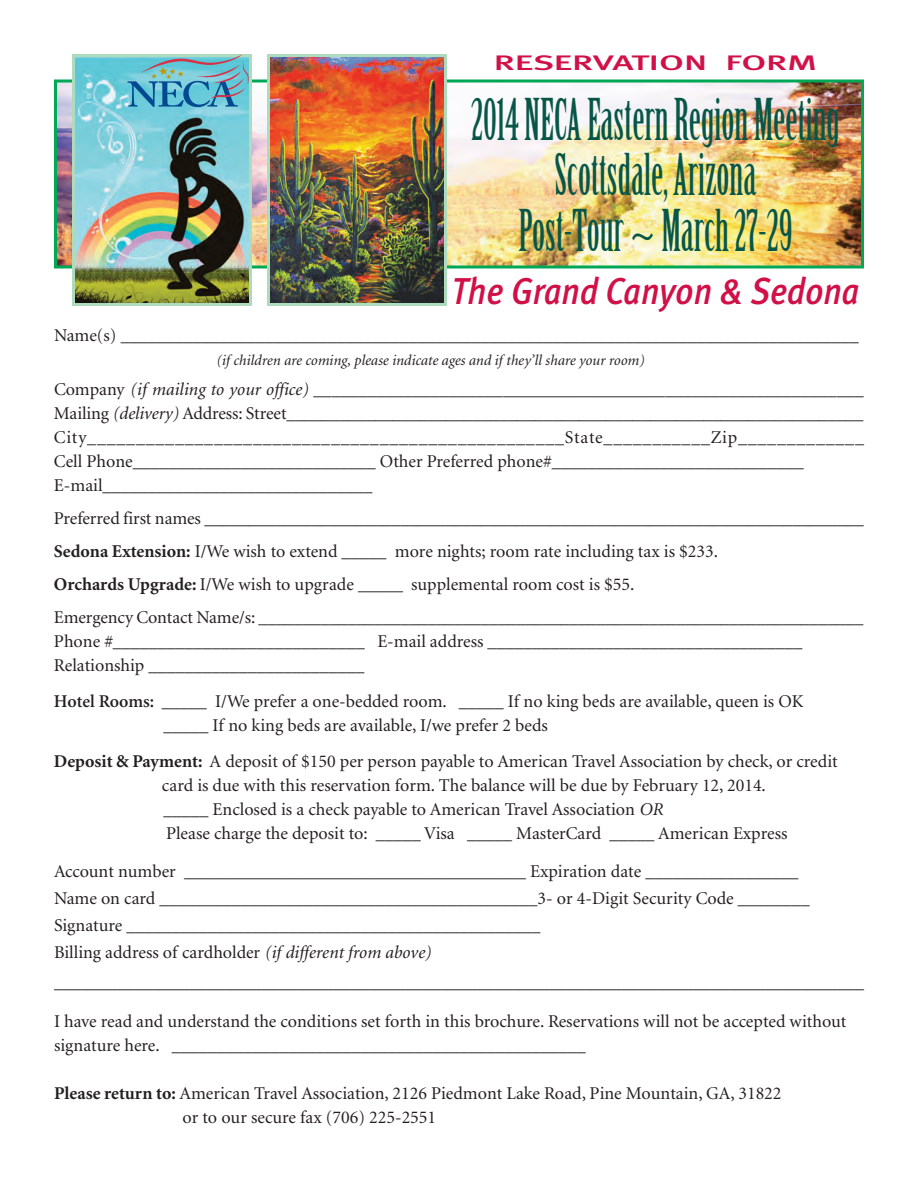
<style>
.page{position:relative;width:918px;height:1188px;background:#fff}
.page>*{position:absolute;margin:0;border:0;box-sizing:border-box;transform-origin:0 0}
.t1{font:56.25px/55.5px "Birch Std";color:#085648;text-align:center;scale:.8 1}
.t2{font:italic 500 37.5px "Meta";color:#d11048;scale:.9 1}
.t3{font:500 21px "Meta";color:#d11048;scale:1.75 1}
.t4{font:18px/24px "Minion";color:#231f20}
.t5{font:italic 15px "Minion";color:#231f20}
.s1{font-style:italic}
.s2{font-weight:700}
.s3{font-weight:600}
</style>
<div class="page">
<img style="left:58px;top:84px;width:802px;height:180px">
<div style="left:54px;top:80px;width:810px;height:188px;border:3px solid #00a754"></div>
<img style="left:76px;top:58px;width:172px;height:244px">
<div style="left:72px;top:54px;width:180px;height:252px;border:3px solid #aedabd"></div>
<img style="left:271px;top:58px;width:172px;height:244px">
<div style="left:267px;top:54px;width:180px;height:252px;border:3px solid #aedabd"></div>
<svg style="left:128px;top:54px;width:121px;height:53px;background:#68b0c3"></svg>
<p class="t3" style="left:494px;top:55px;width:186px">RESERVATION FORM</p>
<h1 class="t1" style="left:471px;top:95px;width:463px">2014 NECA Eastern Region Meeting<br>Scottsdale, Arizona<br>Post-Tour ~ March 27-29</h1>
<h2 class="t2" style="left:451px;top:278px;width:455px">The Grand Canyon &amp; Sedona</h2>
<p class="t4" style="left:54px;top:325px;width:806px">Name(s) __________________________________________________________________________________</p>
<p class="t5" style="left:216px;top:355px;width:430px">(if children are coming, please indicate ages and if they’ll share your room)</p>
<p class="t4" style="left:54px;top:379px;width:812px">Company <span class="s1">(if mailing to your office)</span> _____________________________________________________________ Mailing <span class="s1">(delivery)</span> Address: Street_________________________________________________________________ City_________________________________________________State___________Zip_____________ Cell Phone___________________________ Other Preferred phone#____________________________ E-mail______________________________</p>
<p class="t4" style="left:54px;top:503px;width:811px;line-height:33px">Preferred first names __________________________________________________________________________ <span class="s2">Sedona Extension:</span> I/We wish to extend _____ more nights; room rate including tax is $233.<br><span class="s2">Orchards Upgrade:</span> I/We wish to upgrade _____ supplemental room cost is $55.<br>Emergency Contact Name/s: ____________________________________________________________________</p>
<p class="t4" style="left:54px;top:631px;width:750px">Phone #____________________________ E-mail address ___________________________________<br>Relationship ________________________</p>
<p class="t4" style="left:163px;top:691px;width:642px;text-indent:-109px"><span class="s3">Hotel Rooms:</span> _____ I/We prefer a one-bedded room. _____ If no king beds are available, queen is OK _____ If no king beds are available, I/we prefer 2 beds</p>
<p class="t4" style="left:162px;top:751px;width:677px;text-indent:-108px"><span class="s2">Deposit &amp; Payment:</span> A deposit of $150 per person payable to American Travel Association by check, or credit card is due with this reservation form. The balance will be due by February 12, 2014.<br>_____ Enclosed is a check payable to American Travel Association <span class="s1">OR<br></span>Please charge the deposit to: _____ Visa _____ MasterCard _____ American Express</p>
<p class="t4" style="left:54px;top:859px;width:757px;line-height:27px">Account number ______________________________________ Expiration date _________________ Name on card __________________________________________3- or 4-Digit Security Code ________ Signature ______________________________________________<br>Billing address of cardholder <span class="s1">(if different from above)</span></p>
<p class="t4" style="left:54px;top:964px;width:811px;line-height:39px">__________________________________________________________________________________________<br>I have read and understand the conditions set forth in this brochure. Reservations will not be accepted without</p>
<p class="t4" style="left:54px;top:1034px;width:533px">signature here. ______________________________________________</p>
<p class="t4" style="left:183px;top:1082px;width:600px;text-indent:-129px"><span class="s2">Please return to:</span> American Travel Association, 2126 Piedmont Lake Road, Pine Mountain, GA, 31822 or to our secure fax (706) 225-2551</p>
</div>
